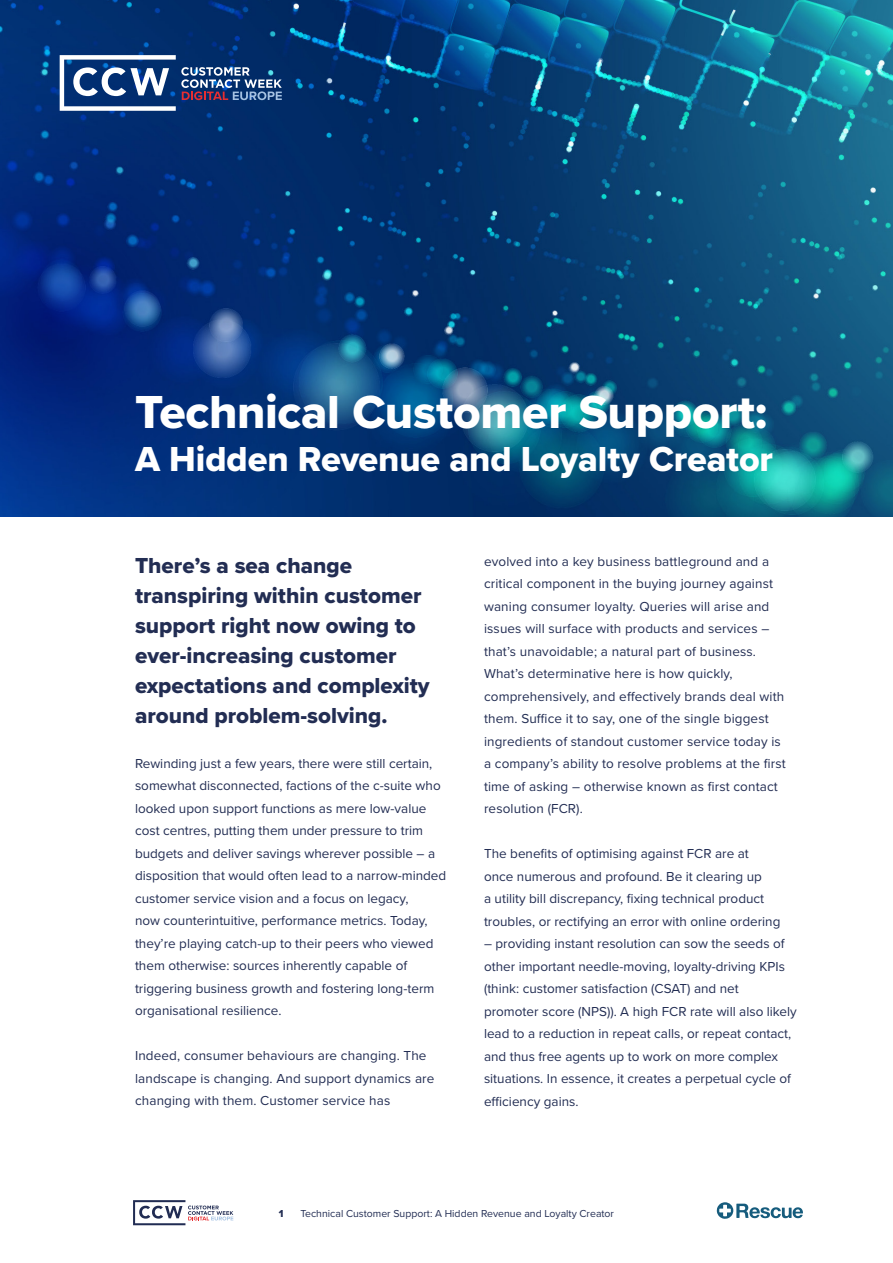
<style>
.page{position:relative;width:893px;height:1263px;background:#fff}
.page>*{position:absolute;margin:0;border:0;box-sizing:border-box;transform-origin:0 0}
.t1{font:48px "Proxima Nova Extrabld";letter-spacing:-.005em;color:#fff}
.t2{font:36px "Proxima Nova Extrabld";letter-spacing:-.005em;color:#fff}
.t3{font:22.5px/30px "Proxima Nova Extrabld";color:#222d53}
.t4{font:13.5px/22.5px "Proxima Nova";color:#222d53}
.t5{font:10.5px "Proxima Nova";color:#222d53}
.t6{font:10.5px "Proxima Nova Extrabld";color:#222d53}
</style>
<div class="page">
<img style="left:0;top:0;width:893px;height:516px">
<svg style="left:717px;top:1202px;width:86px;height:17px"></svg>
<svg style="left:133px;top:1200px;width:100px;height:25px"></svg>
<svg style="left:60px;top:55px;width:222px;height:56px"></svg>
<h1 class="t1" style="left:135px;top:376px;width:634px">Technical Customer Support:</h1>
<h2 class="t2" style="left:135px;top:432px;width:640px">A Hidden Revenue and Loyalty Creator</h2>
<h3 class="t3" style="left:135px;top:550px;width:296px">There’s a sea change transpiring within customer support right now owing to ever-increasing customer expectations and complexity around problem-solving.</h3>
<p class="t4" style="left:135px;top:751px;width:313px">Rewinding just a few years, there were still certain, somewhat disconnected, factions of the c-suite who looked upon support functions as mere low-value cost centres, putting them under pressure to trim budgets and deliver savings wherever possible – a disposition that would often lead to a narrow-minded customer service vision and a focus on legacy,<br>now counterintuitive, performance metrics. Today, they’re playing catch-up to their peers who viewed them otherwise: sources inherently capable of triggering business growth and fostering long-term organisational resilience.</p>
<p class="t4" style="left:135px;top:1044px;width:301px">Indeed, consumer behaviours are changing. The landscape is changing. And support dynamics are changing with them. Customer service has</p>
<p class="t4" style="left:484px;top:549px;width:303px">evolved into a key business battleground and a critical component in the buying journey against waning consumer loyalty. Queries will arise and issues will surface with products and services – that’s unavoidable; a natural part of business.<br>What’s determinative here is how quickly, comprehensively, and effectively brands deal with them. Suffice it to say, one of the single biggest ingredients of standout customer service today is a company’s ability to resolve problems at the first time of asking – otherwise known as first contact resolution (FCR).</p>
<p class="t4" style="left:484px;top:842px;width:298px">The benefits of optimising against FCR are at once numerous and profound. Be it clearing up<br>a utility bill discrepancy, fixing technical product troubles, or rectifying an error with online ordering</p>
<p class="t4" style="left:484px;top:932px;width:314px">– providing instant resolution can sow the seeds of other important needle-moving, loyalty-driving KPIs (think: customer satisfaction (CSAT) and net<br>promoter score (NPS)). A high FCR rate will also likely lead to a reduction in repeat calls, or repeat contact, and thus free agents up to work on more complex situations. In essence, it creates a perpetual cycle of efficiency gains.</p>
<p class="t6" style="left:279px;top:1205px;width:6px">1</p>
<p class="t5" style="left:300px;top:1205px;width:315px">Technical Customer Support: A Hidden Revenue and Loyalty Creator</p>
</div>
